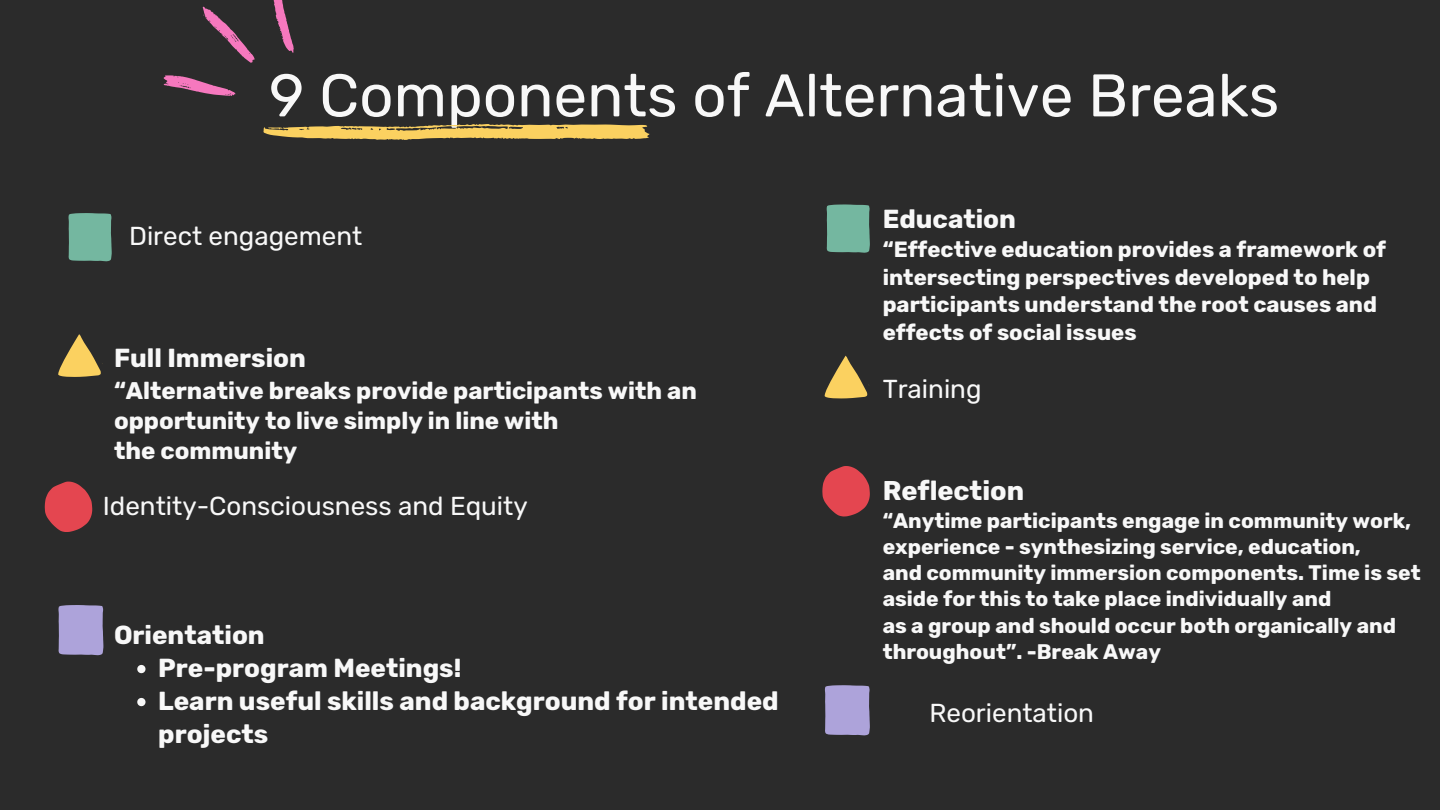
<style>
.page{position:relative;width:1440px;height:810px;background:#2b2b2b}
.page>*{position:absolute;margin:0;border:0;box-sizing:border-box;transform-origin:0 0}
.t1{font:60px "Rubik";color:#f8f8f8}
.t2{font:700 27px "Rubik";color:#f8f8f8}
.t3{font:700 26px/33px "Rubik";color:#f8f8f8}
.t4{font:26px "Rubik";color:#f8f8f8}
.t5{font:700 24px/30px "Rubik";color:#f8f8f8}
.t6{font:700 22px/27.8px "Rubik";color:#f8f8f8}
.t7{font:700 21px/26.2px "Rubik";color:#f8f8f8}
</style>
<div class="page">
<svg style="left:263px;top:124px;width:387px;height:16px"></svg>
<svg style="left:45px;top:482px;width:47px;height:50px"></svg>
<svg style="left:58px;top:334px;width:45px;height:43px"></svg>
<div style="left:69px;top:213px;width:43px;height:48px;background:#74b7a0"></div>
<div style="left:58px;top:605px;width:45px;height:50px;background:#ada3da"></div>
<svg style="left:137px;top:665px;width:9px;height:8px"></svg>
<svg style="left:137px;top:698px;width:9px;height:8px"></svg>
<svg style="left:164px;top:75px;width:71px;height:21px"></svg>
<svg style="left:203px;top:6px;width:52px;height:57px"></svg>
<svg style="left:273px;top:0;width:21px;height:53px"></svg>
<svg style="left:825px;top:685px;width:45px;height:50px;background:#a89ed3"></svg>
<svg style="left:822px;top:466px;width:48px;height:50px"></svg>
<svg style="left:824px;top:356px;width:45px;height:42px"></svg>
<div style="left:827px;top:204px;width:43px;height:48px;background:#74b7a0"></div>
<p class="t1" style="left:269px;top:60px;width:1012px">9 Components of Alternative Breaks</p>
<h1 class="t4" style="left:129px;top:221px;width:235px">Direct engagement</h1>
<p class="t3" style="left:114px;top:342px;width:193px">Full Immersion</p>
<p class="t5" style="left:114px;top:375px;width:584px">“Alternative breaks provide participants with an opportunity to live simply in line with<br>the community</p>
<p class="t4" style="left:103px;top:491px;width:426px">Identity-Consciousness and Equity</p>
<h3 class="t3" style="left:114px;top:619px;width:152px">Orientation</h3>
<p class="t3" style="left:158px;top:652px;width:305px">Pre-program Meetings!</p>
<h2 class="t3" style="left:158px;top:685px;width:622px">Learn useful skills and background for intended projects</h2>
<p class="t3" style="left:883px;top:203px;width:135px">Education</p>
<h3 class="t6" style="left:883px;top:235px;width:505px">“Effective education provides a framework of intersecting perspectives developed to help</h3>
<p class="t6" style="left:883px;top:291px;width:496px">participants understand the root causes and effects of social issues</p>
<h2 class="t4" style="left:883px;top:373px;width:100px">Training</h2>
<p class="t2" style="left:883px;top:475px;width:143px">Reflection</p>
<p class="t7" style="left:883px;top:507px;width:530px">“Anytime participants engage in community work, experience - synthesizing service, education,</p>
<p class="t7" style="left:883px;top:560px;width:539px">and community immersion components. Time is set aside for this to take place individually and</p>
<p class="t7" style="left:883px;top:612px;width:515px">as a group and should occur both organically and throughout”. -Break Away</p>
<p class="t4" style="left:929px;top:697px;width:166px">Reorientation</p>
</div>
